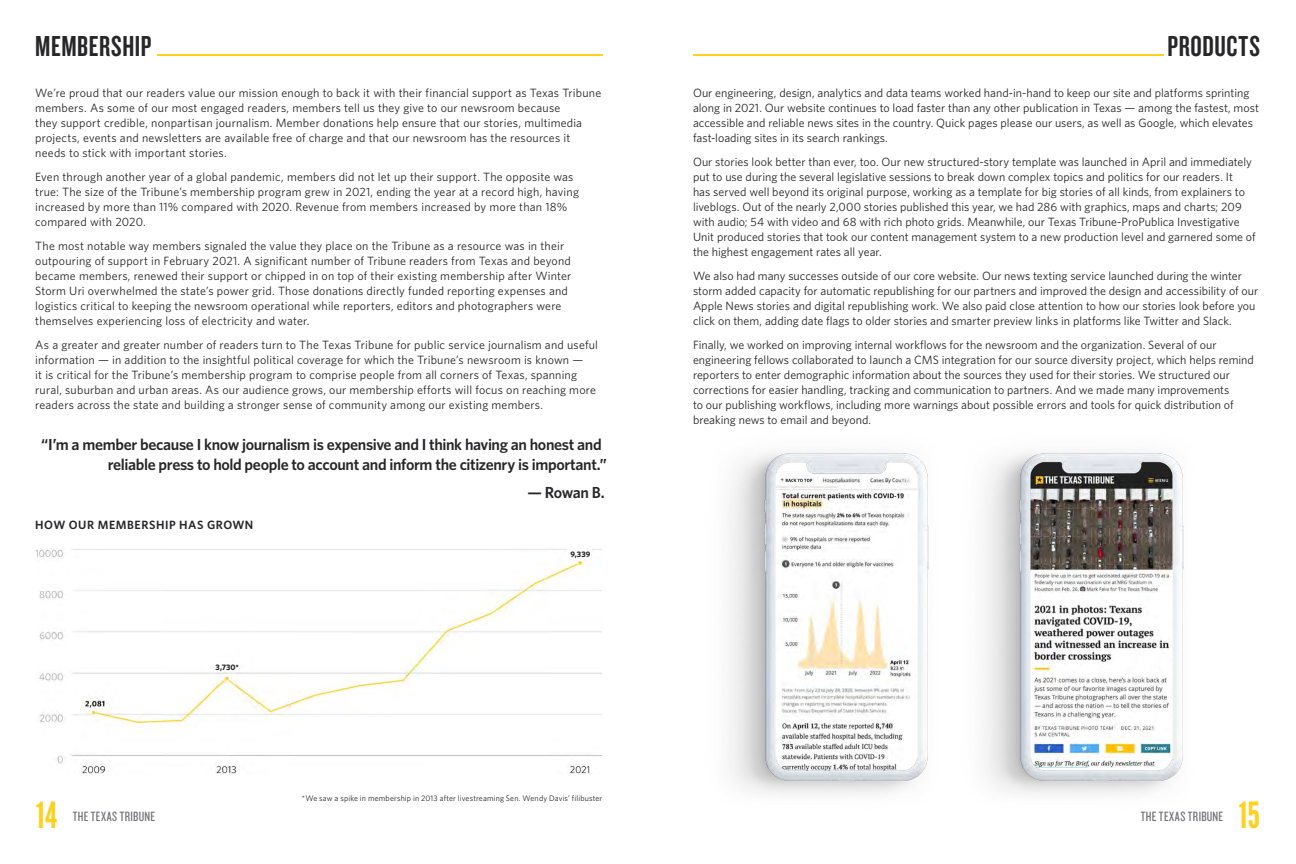
<style>
.page{position:relative;width:1296px;height:864px;background:#fff}
.page>*{position:absolute;margin:0;border:0;box-sizing:border-box;transform-origin:0 0}
.t1{font:36px "League Gothic";color:#ffd11d}
.t2{font:30px "Knockout HTF48 Featherweight";letter-spacing:.02em;color:#272628}
.t3{font:600 16px/20px "Whitney";letter-spacing:-.02em;color:#272628}
.t4{font:14px "Knockout HTF28 Junior Featherwt";letter-spacing:.03em;color:#717176}
.t5{font:12px/15px "Whitney";letter-spacing:.005em;color:#272628}
.t6{font:600 12px "Whitney";letter-spacing:.045em;color:#272628}
.t7{font:8px "Whitney";letter-spacing:.015em;color:#272628}
.t8{font:700 8px "Whitney";color:#272628}
</style>
<div class="page">
<hr style="left:157px;top:55px;width:445px;height:1px;background:#ffd11d">
<hr style="left:693px;top:55px;width:471px;height:1px;background:#ffd11d">
<img style="left:36px;top:548px;width:566px;height:227px">
<img style="left:991px;top:452px;width:193px;height:342px">
<img style="left:730px;top:452px;width:261px;height:342px">
<div style="left:567px;top:550px;width:24px;height:9px;background:#fff"></div>
<div style="left:216px;top:663px;width:24px;height:9px;background:#fff"></div>
<h2 class="t2" style="left:35px;top:31px;width:118px">MEMBERSHIP</h2>
<h2 class="t2" style="left:1167px;top:31px;width:94px">PRODUCTS</h2>
<p class="t5" style="left:693px;top:85px;width:567px">Our engineering, design, analytics and data teams worked hand-in-hand to keep our site and platforms sprinting along in 2021. Our website continues to load faster than any other publication in Texas — among the fastest, most accessible and reliable news sites in the country. Quick pages please our users, as well as Google, which elevates fast-loading sites in its search rankings.</p>
<p class="t5" style="left:693px;top:154px;width:564px">Our stories look better than ever, too. Our new structured-story template was launched in April and immediately put to use during the several legislative sessions to break down complex topics and politics for our readers. It<br>has served well beyond its original purpose, working as a template for big stories of all kinds, from explainers to liveblogs. Out of the nearly 2,000 stories published this year, we had 286 with graphics, maps and charts; 209 with audio; 54 with video and 68 with rich photo grids. Meanwhile, our Texas Tribune-ProPublica Investigative Unit produced stories that took our content management system to a new production level and garnered some of the highest engagement rates all year.</p>
<p class="t5" style="left:693px;top:268px;width:567px">We also had many successes outside of our core website. Our news texting service launched during the winter storm added capacity for automatic republishing for our partners and improved the design and accessibility of our Apple News stories and digital republishing work. We also paid close attention to how our stories look before you click on them, adding date flags to older stories and smarter preview links in platforms like Twitter and Slack.</p>
<p class="t5" style="left:693px;top:337px;width:562px">Finally, we worked on improving internal workflows for the newsroom and the organization. Several of our engineering fellows collaborated to launch a CMS integration for our source diversity project, which helps remind reporters to enter demographic information about the sources they used for their stories. We structured our corrections for easier handling, tracking and communication to partners. And we made many improvements<br>to our publishing workflows, including more warnings about possible errors and tools for quick distribution of breaking news to email and beyond.</p>
<p class="t5" style="left:35px;top:85px;width:567px">We’re proud that our readers value our mission enough to back it with their financial support as Texas Tribune members. As some of our most engaged readers, members tell us they give to our newsroom because<br>they support credible, nonpartisan journalism. Member donations help ensure that our stories, multimedia projects, events and newsletters are available free of charge and that our newsroom has the resources it needs to stick with important stories.</p>
<p class="t5" style="left:35px;top:169px;width:545px">Even through another year of a global pandemic, members did not let up their support. The opposite was true: The size of the Tribune’s membership program grew in 2021, ending the year at a record high, having increased by more than 11% compared with 2020. Revenue from members increased by more than 18% compared with 2020.</p>
<p class="t5" style="left:35px;top:238px;width:538px">The most notable way members signaled the value they place on the Tribune as a resource was in their outpouring of support in February 2021. A significant number of Tribune readers from Texas and beyond became members, renewed their support or chipped in on top of their existing membership after Winter Storm Uri overwhelmed the state’s power grid. Those donations directly funded reporting expenses and logistics critical to keeping the newsroom operational while reporters, editors and photographers were themselves experiencing loss of electricity and water.</p>
<p class="t5" style="left:35px;top:337px;width:564px">As a greater and greater number of readers turn to The Texas Tribune for public service journalism and useful information — in addition to the insightful political coverage for which the Tribune’s newsroom is known —<br>it is critical for the Tribune’s membership program to comprise people from all corners of Texas, spanning rural, suburban and urban areas. As our audience grows, our membership efforts will focus on reaching more readers across the state and building a stronger sense of community among our existing members.</p>
<h3 class="t3" style="left:108px;top:434px;width:501px;text-indent:-66px">“I’m a member because I know journalism is expensive and I think having an honest and reliable press to hold people to account and inform the citizenry is important.”</h3>
<p class="t6" style="left:35px;top:517px;width:220px">HOW OUR MEMBERSHIP HAS GROWN</p>
<p class="t8" style="left:216px;top:662px;width:25px">3,730*</p>
<h3 class="t3" style="left:528px;top:482px;width:79px">— Rowan B.</h3>
<p class="t8" style="left:570px;top:549px;width:21px">9,339</p>
<h1 class="t1" style="left:36px;top:793px;width:23px">14</h1>
<p class="t7" style="left:302px;top:793px;width:302px">*We saw a spike in membership in 2013 after livestreaming Sen. Wendy Davis’ filibuster</p>
<p class="t4" style="left:73px;top:809px;width:84px">THE TEXAS TRIBUNE</p>
<p class="t4" style="left:1141px;top:809px;width:84px">THE TEXAS TRIBUNE</p>
<h1 class="t1" style="left:1239px;top:793px;width:23px">15</h1>
</div>
